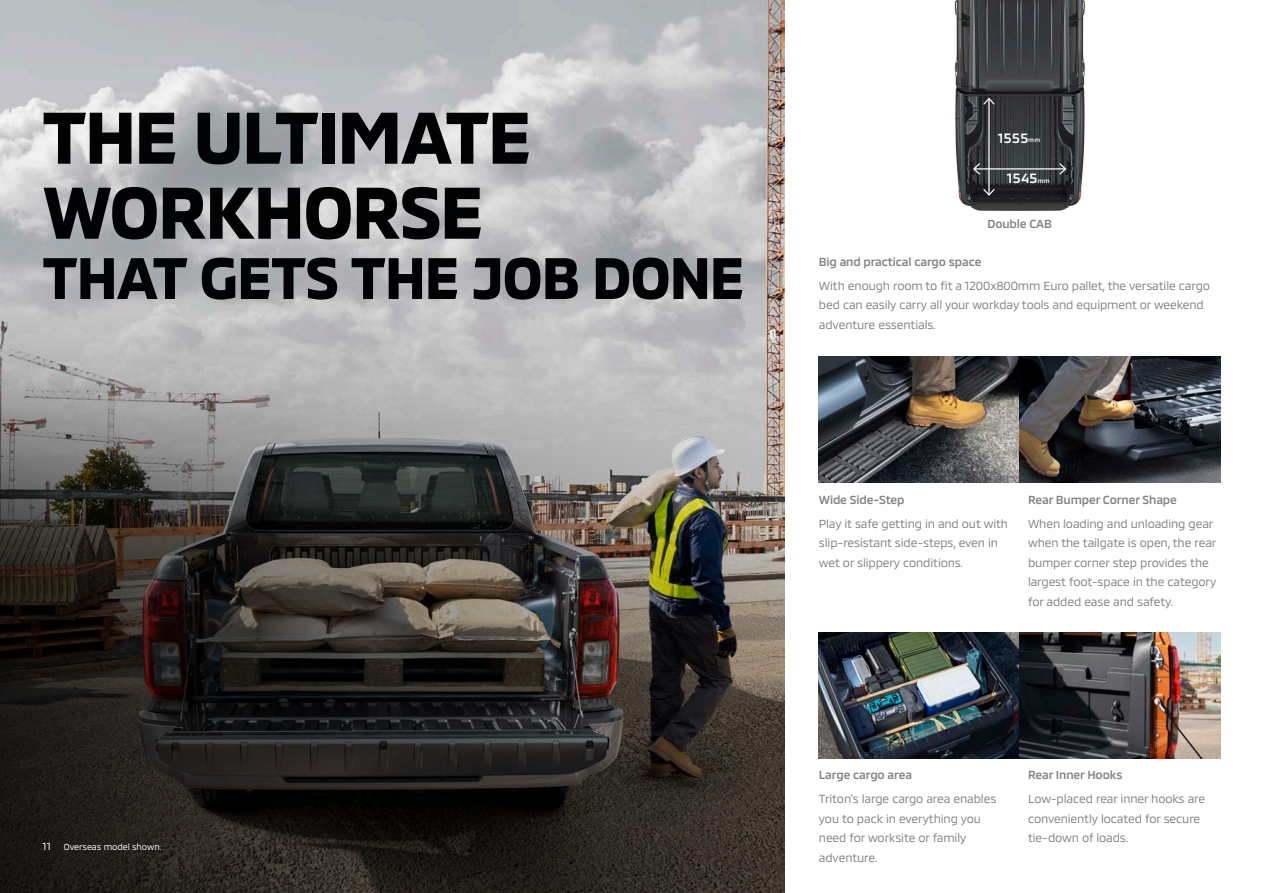
<style>
.page{position:relative;width:1263px;height:893px;background:#fff}
.page>*{position:absolute;margin:0;border:0;box-sizing:border-box;transform-origin:0 0}
.t1{font:700 75px/75px "MMC";letter-spacing:-.035em;color:#010203}
.t2{font:700 60px "MMC";letter-spacing:-.03em;color:#010203}
.t3{font:500 13.8px "MMC";letter-spacing:.025em;color:#fff}
.t4{font:12px/19.5px "MMC";letter-spacing:-.01em;color:#808285}
.t5{font:500 12px "MMC";letter-spacing:-.01em;color:#808285}
.t6{font:9px "MMC";letter-spacing:-.01em;color:#fff}
.s1{font-size:10.5px}
.s2{font-size:6.3px}
</style>
<div class="page">
<img style="left:0;top:0;width:784px;height:893px">
<img style="left:954px;top:0;width:131px;height:211px">
<hr style="left:988px;top:99px;width:2px;height:96px;background:#fff">
<svg style="left:982px;top:97px;width:14px;height:9px"></svg>
<svg style="left:982px;top:188px;width:14px;height:9px"></svg>
<hr style="left:974px;top:168px;width:91px;height:2px;background:#fff">
<svg style="left:972px;top:162px;width:9px;height:14px"></svg>
<svg style="left:1058px;top:162px;width:9px;height:14px"></svg>
<img style="left:819px;top:632px;width:401px;height:126px">
<img style="left:819px;top:357px;width:401px;height:126px">
<div style="left:60px;top:840px;width:105px;height:15px;background:#231f20"></div>
<h1 class="t1" style="left:43px;top:91px;width:491px">THE ULTIMATE<br>WORKHORSE</h1>
<h2 class="t2" style="left:43px;top:231px;width:704px">THAT GETS THE JOB DONE</h2>
<p class="t6" style="left:43px;top:840px;width:121px"><span class="s1">11</span> Overseas model shown.</p>
<p class="t3" style="left:998px;top:127px;width:44px">1555<span class="s2">mm</span></p>
<p class="t3" style="left:1007px;top:167px;width:44px">1545<span class="s2">mm</span></p>
<p class="t5" style="left:987px;top:214px;width:66px">Double CAB</p>
<p class="t5" style="left:819px;top:252px;width:164px">Big and practical cargo space</p>
<p class="t4" style="left:819px;top:274px;width:393px">With enough room to fit a 1200x800mm Euro pallet, the versatile cargo bed can easily carry all your workday tools and equipment or weekend adventure essentials.</p>
<p class="t5" style="left:819px;top:490px;width:87px">Wide Side-Step</p>
<p class="t4" style="left:819px;top:512px;width:191px">Play it safe getting in and out with slip-resistant side-steps, even in wet or slippery conditions.</p>
<p class="t5" style="left:1028px;top:490px;width:150px">Rear Bumper Corner Shape</p>
<p class="t4" style="left:1028px;top:512px;width:190px">When loading and unloading gear when the tailgate is open, the rear bumper corner step provides the largest foot-space in the category for added ease and safety.</p>
<p class="t5" style="left:819px;top:766px;width:95px">Large cargo area</p>
<p class="t4" style="left:819px;top:788px;width:179px">Triton’s large cargo area enables you to pack in everything you need for worksite or family adventure.</p>
<p class="t5" style="left:1028px;top:766px;width:96px">Rear Inner Hooks</p>
<p class="t4" style="left:1028px;top:788px;width:179px">Low-placed rear inner hooks are conveniently located for secure tie-down of loads.</p>
</div>
